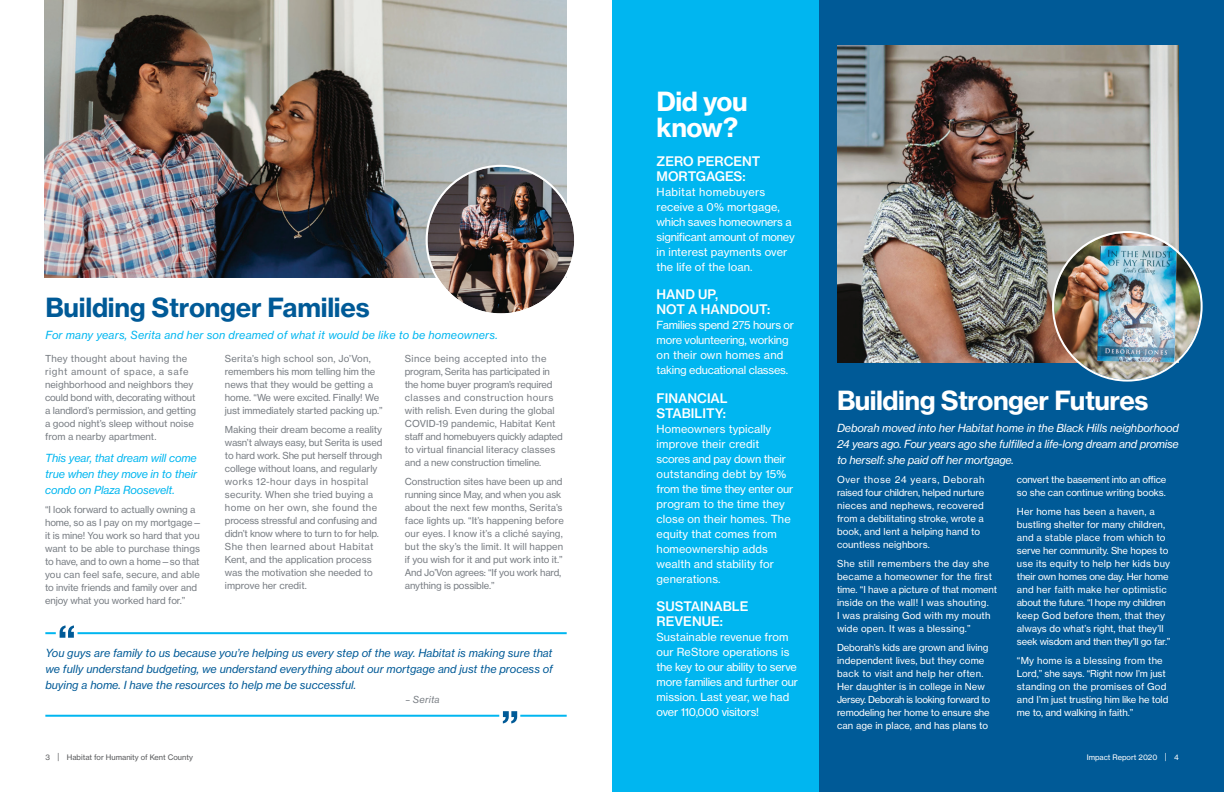
<style>
.page{position:relative;width:1224px;height:792px;background:#fff}
.page>*{position:absolute;margin:0;border:0;box-sizing:border-box;transform-origin:0 0}
.t1{font:26px/26px "N Haas Grotesk TX Pro 75 Bd";letter-spacing:-.02em;color:#fff}
.t2{font:26px "N Haas Grotesk TX Pro 75 Bd";letter-spacing:-.01em;color:#005a97}
.t3{font:13px/15px "N Haas Grotesk TX Pro 65 Md";color:#fff}
.t4{font:11px/15px "N Haas Grotesk TX Pro 55 Rg";color:#fff}
.t5{font:11px/16px "N Haas Grotesk TX Pro 56 It";color:#005a97;text-align:justify}
.t6{font:11px/16px "N Haas Grotesk TX Pro 56 It";letter-spacing:-.02em;color:#fff;text-align:justify}
.t7{font:11px/16px "N Haas Grotesk TX Pro 56 It";color:#00b6f0;text-align:justify}
.t8{font:11px/15px "N Haas Grotesk TX Pro 55 Rg";letter-spacing:-.02em;color:#fff}
.t9{font:9.5px/13px "N Haas Grotesk TX Pro 55 Rg";letter-spacing:-.01em;color:#787d83}
.t10{font:9.5px/13px "N Haas Grotesk TX Pro 55 Rg";color:#fff}
.t11{font:9.5px/13px "N Haas Grotesk TX Pro 55 Rg";letter-spacing:.02em;color:#fff}
.t12{font:9.5px/13px "N Haas Grotesk TX Pro 55 Rg";letter-spacing:-.02em;color:#fff}
.t13{font:9.5px "N Haas Grotesk TX Pro 56 It";letter-spacing:.02em;color:#787d83}
.t14{font:7.5px "N Haas Grotesk TX Pro 55 Rg";color:#57585a}
.t15{font:7.5px "N Haas Grotesk TX Pro 55 Rg";color:#fff}
.s1{font-size:9px}
</style>
<div class="page">
<div style="left:612px;top:0;width:612px;height:792px;background:#005a97"></div>
<div style="left:612px;top:0;width:207px;height:792px;background:#00b6f0"></div>
<img style="left:837px;top:45px;width:342px;height:318px">
<img style="left:1054px;top:233px;width:147px;height:147px;border-radius:73px">
<img style="left:45px;top:0;width:522px;height:278px">
<svg style="left:45px;top:625px;width:29px;height:13px"></svg>
<hr style="left:78px;top:632px;width:489px;height:2px;background:#00b6f0">
<svg style="left:503px;top:711px;width:14px;height:12px"></svg>
<hr style="left:520px;top:715px;width:47px;height:2px;background:#00b6f0">
<hr style="left:45px;top:715px;width:454px;height:2px;background:#00b6f0">
<img style="left:428px;top:167px;width:146px;height:146px;border-radius:73px">
<h1 class="t2" style="left:45px;top:291px;width:326px">Building Stronger Families</h1>
<p class="t7" style="left:45px;top:327px;width:454px">For many years, Serita and her son dreamed of what it would be like to be homeowners.</p>
<p class="t9" style="left:45px;top:352px;width:153px">They thought about having the right amount of space, a safe neighborhood and neighbors they could bond with, decorating without a landlord’s permission, and getting a good night’s sleep without noise from a nearby apartment.</p>
<p class="t7" style="left:45px;top:450px;width:154px">This year, that dream will come true when they move in to their condo on Plaza Roosevelt.</p>
<p class="t9" style="left:45px;top:503px;width:158px">“I look forward to actually owning a home, so as I pay on my mortgage— it is mine! You work so hard that you want to be able to purchase things to have, and to own a home—so that you can feel safe, secure, and able to invite friends and family over and enjoy what you worked hard for.”</p>
<p class="t9" style="left:225px;top:352px;width:159px">Serita’s high school son, Jo’Von, remembers his mom telling him the news that they would be getting a home. “We were excited. Finally! We just immediately started packing up.”</p>
<p class="t9" style="left:225px;top:423px;width:159px">Making their dream become a reality wasn’t always easy, but Serita is used to hard work. She put herself through college without loans, and regularly works 12-hour days in hospital security. When she tried buying a home on her own, she found the process stressful and confusing and didn’t know where to turn to for help.<br>She then learned about Habitat Kent, and the application process was the motivation she needed to improve her credit.</p>
<p class="t9" style="left:405px;top:352px;width:159px">Since being accepted into the program, Serita has participated in the home buyer program’s required classes and construction hours with relish. Even during the global COVID-19 pandemic, Habitat Kent staff and homebuyers quickly adapted to virtual financial literacy classes and a new construction timeline.</p>
<p class="t9" style="left:405px;top:475px;width:161px">Construction sites have been up and running since May, and when you ask about the next few months, Serita’s face lights up. “It’s happening before our eyes. I know it’s a cliché saying, but the sky’s the limit. It will happen if you wish for it and put work into it.” And Jo’Von agrees: “If you work hard, anything is possible.”</p>
<p class="t5" style="left:45px;top:645px;width:509px">You guys are family to us because you’re helping us every step of the way. Habitat is making sure that we fully understand budgeting, we understand everything about our mortgage and just the process of buying a home. I have the resources to help me be successful.</p>
<p class="t13" style="left:405px;top:694px;width:36px">– Serita</p>
<h1 class="t1" style="left:657px;top:88px;width:93px">Did you know?</h1>
<h2 class="t3" style="left:657px;top:153px;width:105px">ZERO PERCENT<br>MORTGAGES:</h2>
<p class="t4" style="left:657px;top:184px;width:140px">Habitat homebuyers receive a 0% mortgage, which saves homeowners a significant amount of money in interest payments over the life of the loan.</p>
<h2 class="t3" style="left:657px;top:287px;width:115px">HAND UP,<br>NOT A HANDOUT:</h2>
<p class="t8" style="left:657px;top:317px;width:139px">Families spend 275 hours or more volunteering, working on their own homes and taking educational classes.</p>
<h2 class="t3" style="left:657px;top:390px;width:73px">FINANCIAL<br>STABILITY:</h2>
<p class="t4" style="left:657px;top:421px;width:138px">Homeowners typically improve their credit scores and pay down their outstanding debt by 15% from the time they enter our program to the time they close on their homes. The equity that comes from homeownership adds wealth and stability for generations.</p>
<h2 class="t3" style="left:657px;top:599px;width:93px">SUSTAINABLE<br>REVENUE:</h2>
<p class="t4" style="left:657px;top:629px;width:143px">Sustainable revenue from our ReStore operations is the key to our ability to serve more families and further our mission. Last year, we had over 110,000 visitors!</p>
<h1 class="t1" style="left:837px;top:387px;width:313px">Building Stronger Futures</h1>
<p class="t6" style="left:837px;top:420px;width:343px">Deborah moved into her Habitat home in the Black Hills neighborhood 24 years ago. Four years ago she fulfilled a life-long dream and promise to herself: she paid off her mortgage.</p>
<p class="t10" style="left:837px;top:473px;width:149px">Over those 24 years, Deborah raised four children, helped nurture nieces and nephews, recovered from a debilitating stroke, wrote a book, and lent a helping hand to countless neighbors.</p>
<p class="t11" style="left:837px;top:557px;width:162px">She still remembers the day she became a homeowner for the first time. “I have a picture of that moment inside on the wall! I was shouting.<br>I was praising God with my mouth wide open. It was a blessing.”</p>
<p class="t10" style="left:837px;top:641px;width:155px">Deborah’s kids are grown and living independent lives, but they come back to visit and help her often.<br>Her daughter is in college in New Jersey. Deborah is looking forward to remodeling her home to ensure she can age in place, and has plans to</p>
<p class="t12" style="left:1017px;top:473px;width:151px">convert the basement into an office so she can continue writing books.</p>
<p class="t10" style="left:1017px;top:505px;width:155px">Her home has been a haven, a bustling shelter for many children, and a stable place from which to serve her community. She hopes to use its equity to help her kids buy their own homes one day. Her home and her faith make her optimistic about the future. “I hope my children keep God before them, that they always do what’s right, that they’ll seek wisdom and then they’ll go far.”</p>
<p class="t10" style="left:1017px;top:654px;width:153px">“My home is a blessing from the<br>Lord,” she says. “Right now I’m just standing on the promises of God and I’m just trusting him like he told me to, and walking in faith.”</p>
<p class="t14" style="left:45px;top:753px;width:149px">3 <span class="s1">|</span> Habitat for Humanity of Kent County</p>
<p class="t15" style="left:1087px;top:753px;width:94px">Impact Report 2020 <span class="s1">|</span> 4</p>
</div>
